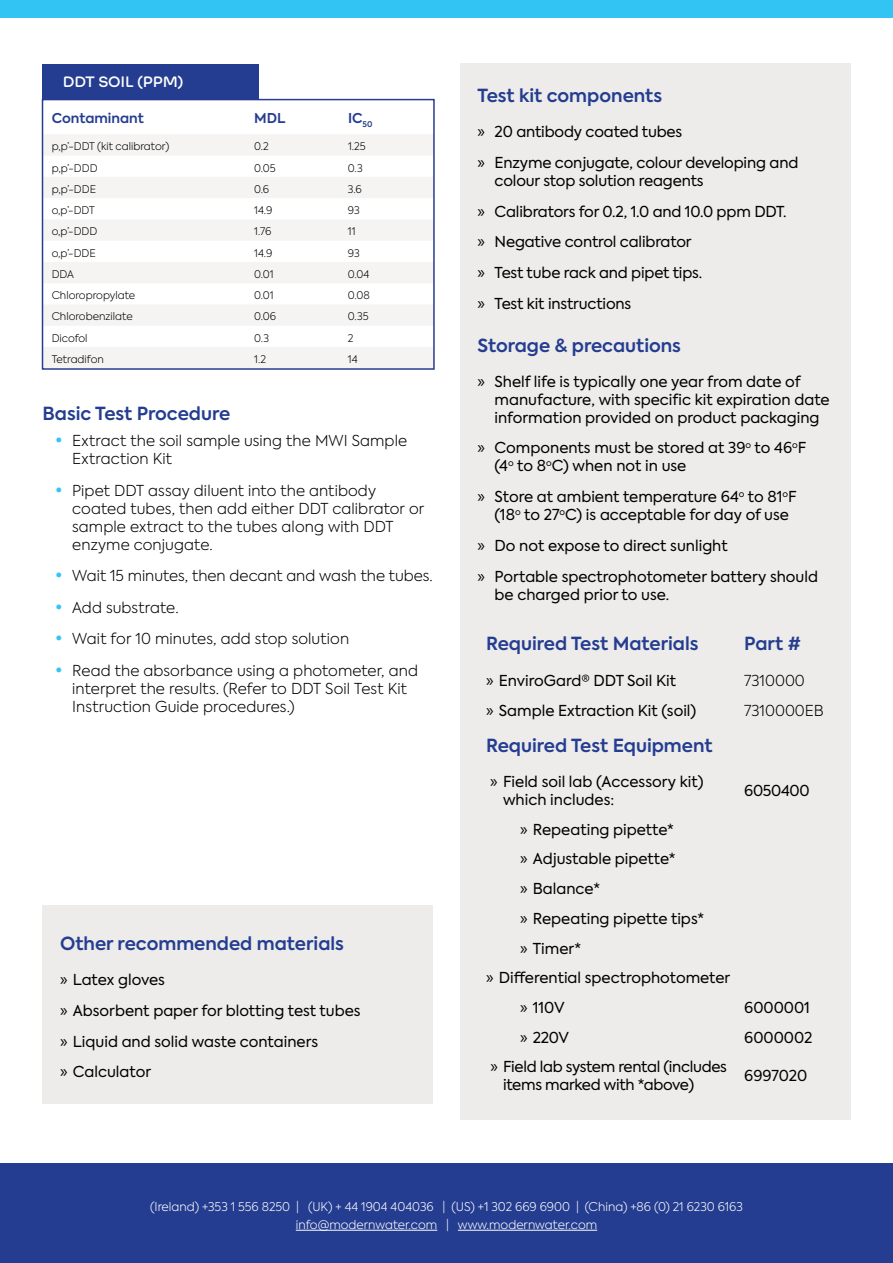
<style>
.page{position:relative;width:893px;height:1263px;background:#fff}
.page>*{position:absolute;margin:0;border:0;box-sizing:border-box;transform-origin:0 0}
.t1{font:600 18px "Axiforma";color:#253d90}
.t2{font:15px/30.8px "Axiforma";color:#000}
.t3{font:300 15px/18px "Axiforma";letter-spacing:.005em;color:#000}
.t4{font:15px/18px "Axiforma";letter-spacing:-.02em;color:#000}
.t5{font:600 13.5px "Axiforma";color:#253d90}
.t6{font:700 13.5px "Ulm Grotesk";letter-spacing:-.01em;color:#fff}
.t7{font:300 12px/18px "Axiforma";color:#fff;text-align:center}
.t8{font:300 10.5px "Axiforma";color:#000}
.s1{font-family:"Myriad Pro";font-size:18px}
</style>
<div class="page">
<div style="left:0;top:1163px;width:893px;height:100px;background:#253d90"></div>
<div style="left:0;top:0;width:893px;height:17px;background:#32c5f4"></div>
<hr style="left:296px;top:1230px;width:141px;height:1px;background:#fff">
<hr style="left:458px;top:1230px;width:139px;height:1px;background:#fff">
<div style="left:460px;top:64px;width:390px;height:1056px;background:#edeceb"></div>
<div style="left:43px;top:906px;width:390px;height:198px;background:#edeceb"></div>
<svg style="left:45px;top:135px;width:387px;height:232px;fill:#f5f4f3"></svg>
<div style="left:42px;top:99px;width:393px;height:271px;border:2px solid #253d90"></div>
<div style="left:42px;top:64px;width:217px;height:36px;background:#253d90"></div>
<p class="t6" style="left:63px;top:73px;width:122px">DDT SOIL (PPM)</p>
<p class="t5" style="left:52px;top:109px;width:94px">Contaminant</p>
<p class="t5" style="left:254px;top:109px;width:33px">MDL</p>
<p class="t5" style="left:348px;top:109px;width:26px">IC<sub>50</sub></p>
<p class="t8" style="left:52px;top:140px;width:119px">p,p’-DDT (kit calibrator)</p>
<p class="t8" style="left:254px;top:140px;width:16px">0.2</p>
<p class="t8" style="left:348px;top:140px;width:19px">1.25</p>
<p class="t8" style="left:52px;top:161px;width:47px">p,p’-DDD</p>
<p class="t8" style="left:254px;top:161px;width:23px">0.05</p>
<p class="t8" style="left:348px;top:161px;width:16px">0.3</p>
<p class="t8" style="left:52px;top:182px;width:46px">p,p’-DDE</p>
<p class="t8" style="left:254px;top:182px;width:16px">0.6</p>
<p class="t8" style="left:348px;top:182px;width:15px">3.6</p>
<p class="t8" style="left:52px;top:203px;width:44px">o,p’-DDT</p>
<p class="t8" style="left:254px;top:203px;width:20px">14.9</p>
<p class="t8" style="left:348px;top:203px;width:13px">93</p>
<p class="t8" style="left:52px;top:225px;width:47px">o,p’-DDD</p>
<p class="t8" style="left:254px;top:225px;width:19px">1.76</p>
<p class="t8" style="left:348px;top:225px;width:9px">11</p>
<p class="t8" style="left:52px;top:246px;width:46px">o,p’-DDE</p>
<p class="t8" style="left:254px;top:246px;width:20px">14.9</p>
<p class="t8" style="left:348px;top:246px;width:13px">93</p>
<p class="t8" style="left:52px;top:267px;width:24px">DDA</p>
<p class="t8" style="left:254px;top:267px;width:21px">0.01</p>
<p class="t8" style="left:348px;top:267px;width:23px">0.04</p>
<p class="t8" style="left:52px;top:289px;width:85px">Chloropropylate</p>
<p class="t8" style="left:254px;top:289px;width:21px">0.01</p>
<p class="t8" style="left:348px;top:289px;width:24px">0.08</p>
<p class="t8" style="left:52px;top:310px;width:83px">Chlorobenzilate</p>
<p class="t8" style="left:254px;top:310px;width:23px">0.06</p>
<p class="t8" style="left:348px;top:310px;width:22px">0.35</p>
<p class="t8" style="left:52px;top:331px;width:37px">Dicofol</p>
<p class="t8" style="left:254px;top:331px;width:16px">0.3</p>
<p class="t8" style="left:348px;top:331px;width:7px">2</p>
<p class="t8" style="left:52px;top:352px;width:54px">Tetradifon</p>
<p class="t8" style="left:254px;top:352px;width:13px">1.2</p>
<p class="t8" style="left:348px;top:352px;width:11px">14</p>
<p class="t1" style="left:43px;top:401px;width:189px">Basic Test Procedure</p>
<p class="t3" style="left:72px;top:432px;width:336px">Extract the soil sample using the MWI Sample<br>Extraction Kit</p>
<p class="t3" style="left:72px;top:481px;width:354px">Pipet DDT assay diluent into the antibody coated tubes, then add either DDT calibrator or sample extract to the tubes along with DDT enzyme conjugate.</p>
<p class="t3" style="left:72px;top:560px;width:362px;line-height:31.5px">Wait 15 minutes, then decant and wash the tubes.<br>Add substrate.<br>Wait for 10 minutes, add stop solution<br>Read the absorbance using a photometer, and</p>
<p class="t3" style="left:72px;top:679px;width:336px">interpret the results. (Refer to DDT Soil Test Kit<br>Instruction Guide procedures.)</p>
<p class="t1" style="left:60px;top:931px;width:285px">Other recommended materials</p>
<p class="t2" style="left:60px;top:965px;width:302px"><span class="s1">»</span> Latex gloves<br><span class="s1">»</span> Absorbent paper for blotting test tubes <span class="s1">»</span> Liquid and solid waste containers<br><span class="s1">»</span> Calculator</p>
<p class="t1" style="left:478px;top:83px;width:186px">Test kit components</p>
<p class="t2" style="left:478px;top:116px;width:322px"><span class="s1">»</span> 20 antibody coated tubes<br><span class="s1">»</span> Enzyme conjugate, colour developing and</p>
<p class="t2" style="left:478px;top:165px;width:311px;text-indent:17px">colour stop solution reagents<br><span class="s1">»</span> Calibrators for 0.2, 1.0 and 10.0 ppm DDT. <span class="s1">»</span> Negative control calibrator<br><span class="s1">»</span> Test tube rack and pipet tips.<br><span class="s1">»</span> Test kit instructions</p>
<p class="t1" style="left:478px;top:333px;width:205px">Storage &amp; precautions</p>
<p class="t2" style="left:495px;top:373px;width:337px;line-height:18px;text-indent:-17px"><span class="s1">»</span> Shelf life is typically one year from date of manufacture, with specific kit expiration date information provided on product packaging</p>
<p class="t2" style="left:495px;top:439px;width:313px;line-height:18px;text-indent:-17px"><span class="s1">»</span> Components must be stored at 39<sup>o</sup> to 46<sup>o</sup>F (4<sup>o</sup> to 8<sup>o</sup>C) when not in use</p>
<p class="t2" style="left:495px;top:488px;width:304px;line-height:18px;text-indent:-17px"><span class="s1">»</span> Store at ambient temperature 64<sup>o</sup> to 81<sup>o</sup>F (18<sup>o</sup> to 27<sup>o</sup>C) is acceptable for day of use</p>
<p class="t2" style="left:478px;top:530px;width:342px"><span class="s1">»</span> Do not expose to direct sunlight<br><span class="s1">»</span> Portable spectrophotometer battery should</p>
<p class="t2" style="left:495px;top:579px;width:176px">be charged prior to use.</p>
<p class="t1" style="left:486px;top:631px;width:214px">Required Test Materials</p>
<p class="t1" style="left:744px;top:631px;width:58px">Part #</p>
<p class="t2" style="left:486px;top:665px;width:191px"><span class="s1">»</span> EnviroGard® DDT Soil Kit</p>
<p class="t3" style="left:744px;top:671px;width:62px">7310000</p>
<p class="t2" style="left:486px;top:695px;width:212px"><span class="s1">»</span> Sample Extraction Kit (soil)</p>
<p class="t3" style="left:744px;top:701px;width:81px">7310000EB</p>
<p class="t1" style="left:486px;top:733px;width:228px">Required Test Equipment</p>
<p class="t2" style="left:503px;top:773px;width:202px;line-height:18px;text-indent:-13px"><span class="s1">»</span> Field soil lab (Accessory kit) which includes:</p>
<p class="t4" style="left:744px;top:782px;width:67px">6050400</p>
<p class="t2" style="left:520px;top:814px;width:155px"><span class="s1">»</span> Repeating pipette*</p>
<p class="t2" style="left:520px;top:844px;width:157px"><span class="s1">»</span> Adjustable pipette*</p>
<p class="t2" style="left:520px;top:874px;width:82px"><span class="s1">»</span> Balance*</p>
<p class="t2" style="left:520px;top:903px;width:186px"><span class="s1">»</span> Repeating pipette tips*</p>
<p class="t2" style="left:520px;top:933px;width:62px"><span class="s1">»</span> Timer*</p>
<p class="t2" style="left:486px;top:963px;width:246px"><span class="s1">»</span> Differential spectrophotometer</p>
<p class="t2" style="left:520px;top:993px;width:46px"><span class="s1">»</span> 110V</p>
<p class="t2" style="left:744px;top:993px;width:67px">6000001</p>
<p class="t2" style="left:520px;top:1022px;width:50px"><span class="s1">»</span> 220V</p>
<p class="t2" style="left:744px;top:1022px;width:70px">6000002</p>
<p class="t4" style="left:503px;top:1058px;width:225px;text-indent:-13px"><span class="s1">»</span> Field lab system rental (includes items marked with *above)</p>
<p class="t2" style="left:744px;top:1061px;width:65px">6997020</p>
<p class="t7" style="left:150px;top:1197px;width:594px">(Ireland) +353 1 556 8250 | (UK) + 44 1904 404036 | (US) +1 302 669 6900 | (China) +86 (0) 21 6230 6163 info@modernwater.com | www.modernwater.com</p>
</div>
